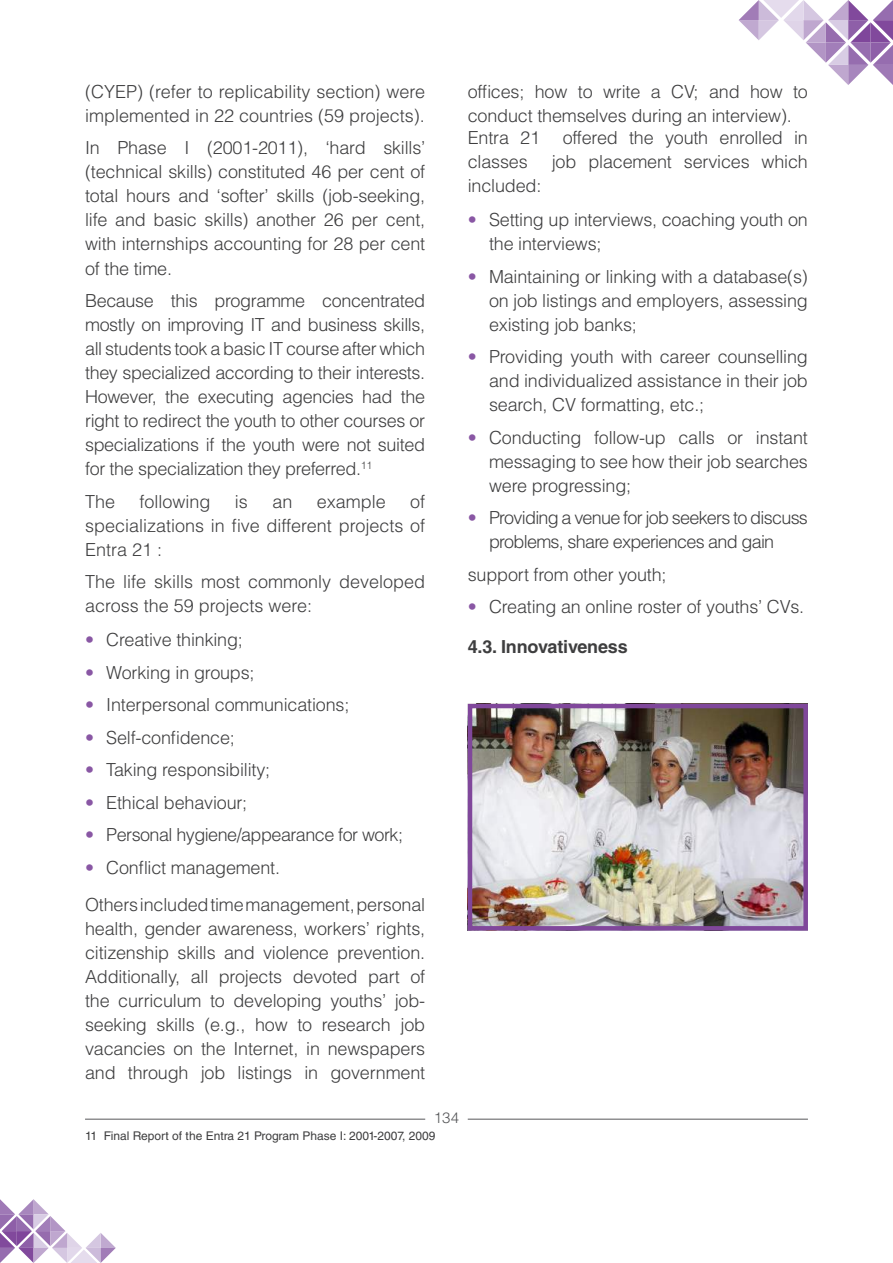
<style>
.page{position:relative;width:893px;height:1263px;background:#fff}
.page>*{position:absolute;margin:0;border:0;box-sizing:border-box;transform-origin:0 0}
.t1{font:300 18px/24px "Helvetica LT Std";letter-spacing:-.01em;color:#3e3e3f;text-align:justify}
.t2{font:300 18px/24px "Helvetica LT Std";letter-spacing:-.04em;color:#3e3e3f}
.t3{font:300 18px "Helvetica LT Std";letter-spacing:-.03em;color:#3e3e3f}
.t4{font:300 15px "Helvetica LT Std";color:#57585a}
.t5{font:12px "Helvetica LT Std";color:#3e3e3f}
.s1{color:#8957a4}
.s2{font-weight:700}
</style>
<div class="page">
<svg style="left:0;top:1199px;width:116px;height:64px"></svg>
<svg style="left:739px;top:0;width:154px;height:85px"></svg>
<hr style="left:85px;top:1119px;width:340px;height:1px;background:#57585a">
<hr style="left:468px;top:1119px;width:340px;height:1px;background:#57585a">
<img style="left:473px;top:709px;width:330px;height:216px">
<div style="left:468px;top:704px;width:340px;height:226px;border:4px solid #80479b"></div>
<p class="t1" style="left:85px;top:79px;width:342px">(CYEP) (refer to replicability section) were implemented in 22 countries (59 projects).</p>
<p class="t1" style="left:85px;top:136px;width:342px">In Phase I (2001-2011), ‘hard skills’ (technical skills) constituted 46 per cent of total hours and ‘softer’ skills (job-seeking, life and basic skills) another 26 per cent, with internships accounting for 28 per cent of the time.</p>
<p class="t1" style="left:85px;top:288px;width:342px">Because this programme concentrated mostly on improving IT and business skills, all students took a basic IT course after which they specialized according to their interests.<br>However, the executing agencies had the right to redirect the youth to other courses or specializations if the youth were not suited for the specialization they preferred.<sup>11</sup></p>
<p class="t1" style="left:85px;top:489px;width:32px">The</p>
<p class="t1" style="left:139px;top:489px;width:73px">following</p>
<p class="t1" style="left:235px;top:489px;width:14px">is</p>
<p class="t1" style="left:272px;top:489px;width:22px">an</p>
<p class="t1" style="left:317px;top:489px;width:71px">example</p>
<p class="t1" style="left:85px;top:489px;width:342px;text-indent:325px">of specializations in five different projects of Entra 21 :</p>
<p class="t1" style="left:85px;top:569px;width:342px">The life skills most commonly developed across the 59 projects were:</p>
<p class="t1" style="left:85px;top:628px;width:159px"><span class="s1">•</span> Creative thinking;</p>
<p class="t1" style="left:85px;top:660px;width:171px"><span class="s1">•</span> Working in groups;</p>
<p class="t1" style="left:85px;top:693px;width:266px"><span class="s1">•</span> Interpersonal communications;</p>
<p class="t1" style="left:85px;top:725px;width:151px"><span class="s1">•</span> Self-confidence;</p>
<p class="t1" style="left:85px;top:758px;width:187px"><span class="s1">•</span> Taking responsibility;</p>
<p class="t1" style="left:85px;top:790px;width:164px"><span class="s1">•</span> Ethical behaviour;</p>
<p class="t3" style="left:85px;top:824px;width:319px"><span class="s1">•</span> Personal hygiene/appearance for work;</p>
<p class="t1" style="left:85px;top:849px;width:342px;line-height:36.8px"><span class="s1">•</span> Conflict management.<br>Others included time management, personal</p>
<p class="t1" style="left:85px;top:916px;width:342px">health, gender awareness, workers’ rights, citizenship skills and violence prevention.<br>Additionally, all projects devoted part of the curriculum to developing youths’ job&shy;seeking skills (e.g., how to research job vacancies on the Internet, in newspapers and through job listings in government</p>
<p class="t1" style="left:468px;top:79px;width:342px">offices; how to write a CV; and how to conduct themselves during an interview).</p>
<p class="t1" style="left:468px;top:125px;width:74px">Entra 21</p>
<p class="t1" style="left:563px;top:125px;width:247px">offered the youth enrolled in</p>
<p class="t1" style="left:468px;top:149px;width:61px">classes</p>
<p class="t1" style="left:552px;top:149px;width:258px">job placement services which</p>
<p class="t1" style="left:468px;top:173px;width:75px">included:</p>
<p class="t1" style="left:489px;top:208px;width:320px;text-indent:-21px"><span class="s1">•</span> Setting up interviews, coaching youth on the interviews;</p>
<p class="t1" style="left:489px;top:264px;width:320px;text-indent:-21px"><span class="s1">•</span> Maintaining or linking with a database(s) on job listings and employers, assessing existing job banks;</p>
<p class="t1" style="left:489px;top:345px;width:320px;text-indent:-21px"><span class="s1">•</span> Providing youth with career counselling and individualized assistance in their job search, CV formatting, etc.;</p>
<p class="t1" style="left:489px;top:425px;width:320px;text-indent:-21px"><span class="s1">•</span> Conducting follow-up calls or instant messaging to see how their job searches were progressing;</p>
<p class="t2" style="left:489px;top:506px;width:320px;text-indent:-21px"><span class="s1">•</span> Providing a venue for job seekers to discuss problems, share experiences and gain</p>
<p class="t1" style="left:468px;top:562px;width:200px">support from other youth;</p>
<p class="t1" style="left:468px;top:587px;width:338px;line-height:39.3px"><span class="s1">•</span> Creating an online roster of youths’ CVs.<br><span class="s2">4.3. Innovativeness</span></p>
<p class="t4" style="left:434px;top:1109px;width:27px">134</p>
<p class="t5" style="left:85px;top:1128px;width:352px">11 Final Report of the Entra 21 Program Phase I: 2001-2007, 2009</p>
</div>
